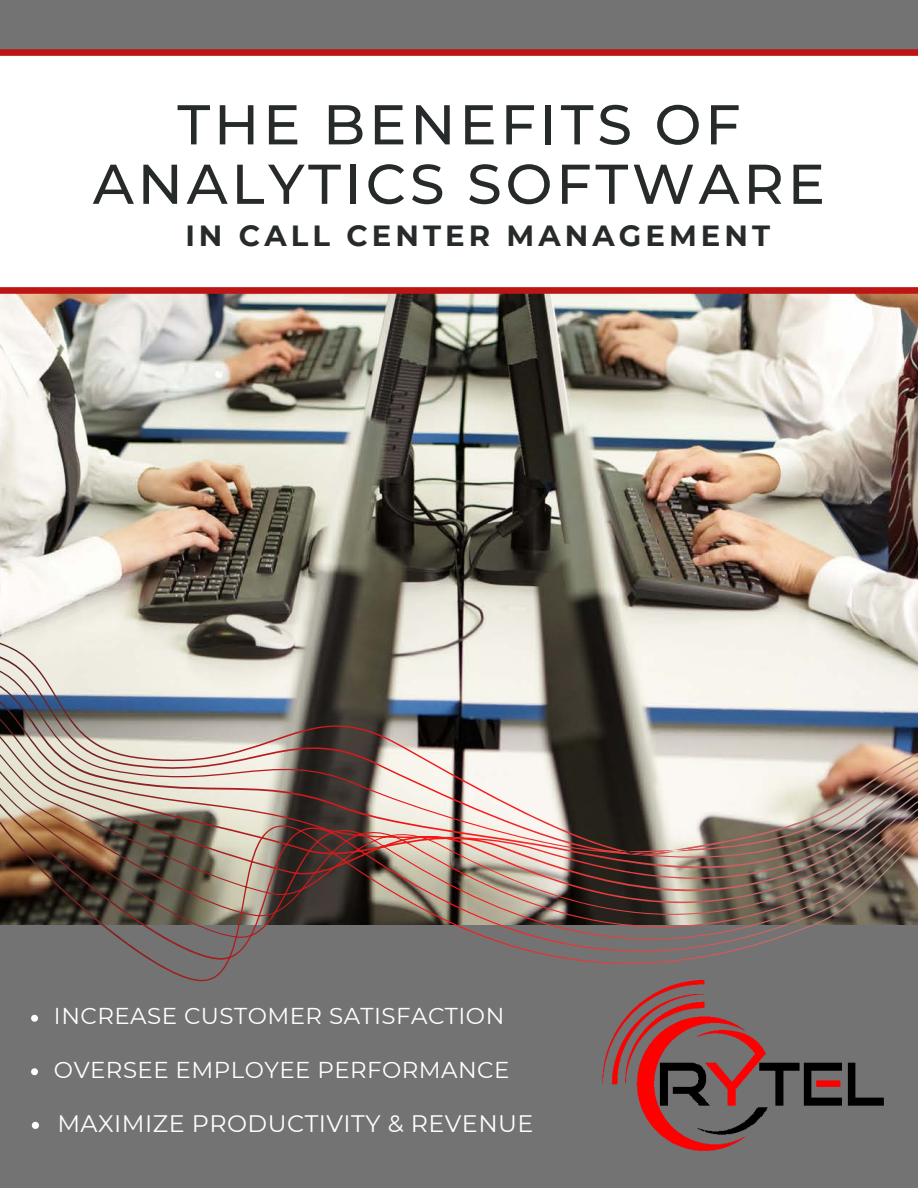
<style>
.page{position:relative;width:918px;height:1188px;background:#fff}
.page>*{position:absolute;margin:0;border:0;box-sizing:border-box;transform-origin:0 0}
.t1{font:500 55.95px/59.4px "Montserrat";letter-spacing:.065em;color:#262a2b;text-align:center}
.t2{font:700 29.1px "Montserrat";letter-spacing:.14em;color:#262a2b}
.t3{font:23.85px "Montserrat";letter-spacing:.02em;color:#fff}
.t4{font:22.95px "Montserrat";letter-spacing:.02em;color:#fff}
</style>
<div class="page">
<div style="left:0;top:801px;width:918px;height:387px;background:#737373"></div>
<div style="left:0;top:0;width:918px;height:54px;background:#737373"></div>
<img style="left:0;top:313px;width:918px;height:307px">
<img style="left:0;top:620px;width:918px;height:361px">
<img style="left:596px;top:908px;width:296px;height:243px">
<svg style="left:31px;top:1015px;width:7px;height:7px"></svg>
<svg style="left:31px;top:1068px;width:7px;height:7px"></svg>
<svg style="left:32px;top:1122px;width:7px;height:7px"></svg>
<svg style="left:0;top:49px;width:918px;height:7px;background:#bc1b1b"></svg>
<img style="left:0;top:287px;width:918px;height:26px">
<h1 class="t1" style="left:93px;top:93px;width:734px">THE BENEFITS OF<br>ANALYTICS SOFTWARE</h1>
<p class="t2" style="left:185px;top:214px;width:586px">IN CALL CENTER MANAGEMENT</p>
<p class="t4" style="left:54px;top:1001px;width:452px">INCREASE CUSTOMER SATISFACTION</p>
<p class="t4" style="left:54px;top:1054px;width:457px">OVERSEE EMPLOYEE PERFORMANCE</p>
<p class="t3" style="left:57px;top:1107px;width:478px">MAXIMIZE PRODUCTIVITY &amp; REVENUE</p>
</div>
